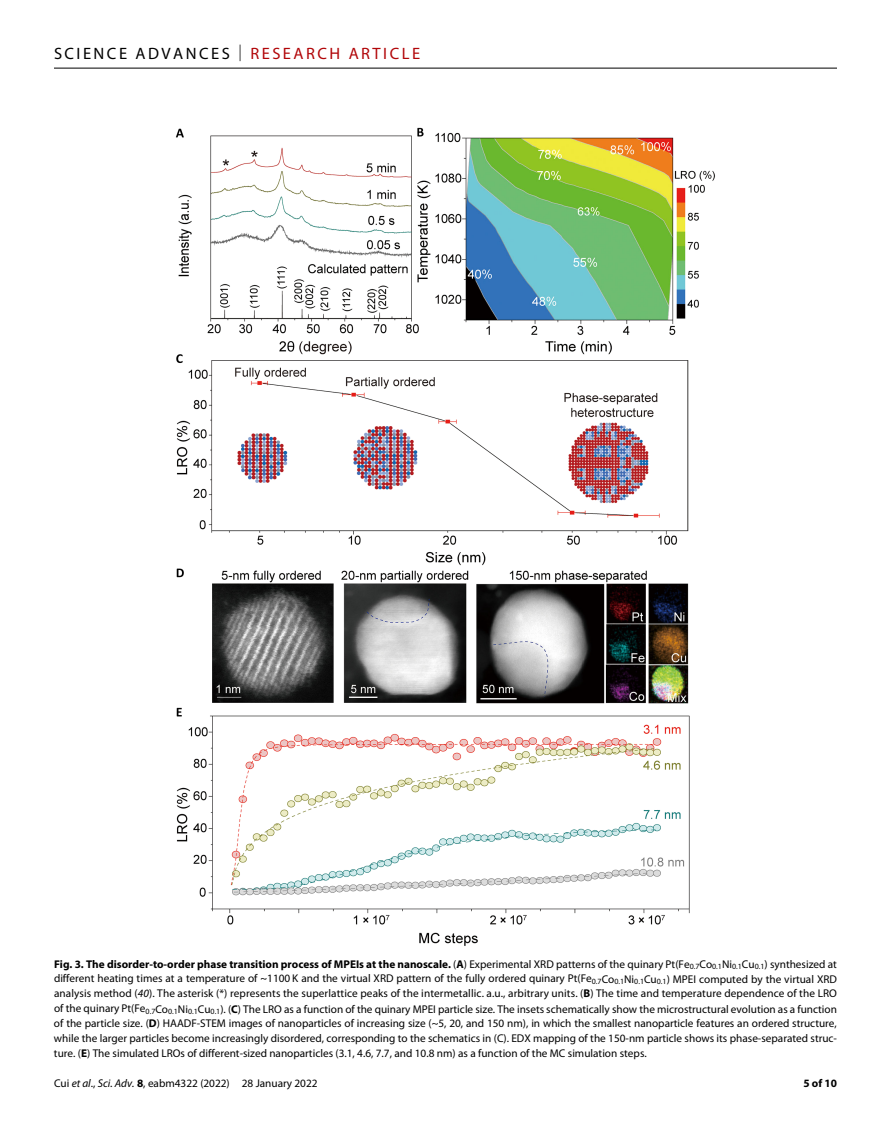
<style>
.page{position:relative;width:891px;height:1134px;background:#fff}
.page>*{position:absolute;margin:0;border:0;box-sizing:border-box;transform-origin:0 0}
.t1{font:16.5px "Myriad Pro";letter-spacing:.15em;color:#000}
.t2{font:11.25px/15px "Myriad Pro";color:#000;text-align:justify}
.t3{font:700 11.25px "Myriad Pro";color:#000}
.s1{font-weight:300}
.s2{color:#b10508}
.s3{font-weight:700}
.s4{font-style:italic}
</style>
<div class="page">
<hr style="left:54px;top:68px;width:783px;height:1px;background:#000">
<img style="left:176px;top:127px;width:539px;height:819px">
<h1 class="t1" style="left:54px;top:40px;width:368px">SCIENCE ADVANCES <span class="s1">|</span> <span class="s2">RESEARCH ARTICLE</span></h1>
<p class="t2" style="left:54px;top:956px;width:785px"><span class="s3">Fig. 3. The disorder-to-order phase transition process of MPEIs at the nanoscale.</span> (<span class="s3">A</span>) Experimental XRD patterns of the quinary Pt(Fe<sub>0.7</sub>Co<sub>0.1</sub>Ni<sub>0.1</sub>Cu<sub>0.1</sub>) synthesized at different heating times at a temperature of ~1100 K and the virtual XRD pattern of the fully ordered quinary Pt(Fe<sub>0.7</sub>Co<sub>0.1</sub>Ni<sub>0.1</sub>Cu<sub>0.1</sub>) MPEI computed by the virtual XRD analysis method (<span class="s4">40</span>). The asterisk (*) represents the superlattice peaks of the intermetallic. a.u., arbitrary units. (<span class="s3">B</span>) The time and temperature dependence of the LRO of the quinary Pt(Fe<sub>0.7</sub>Co<sub>0.1</sub>Ni<sub>0.1</sub>Cu<sub>0.1</sub>). (<span class="s3">C</span>) The LRO as a function of the quinary MPEI particle size. The insets schematically show the microstructural evolution as a function of the particle size. (<span class="s3">D</span>) HAADF-STEM images of nanoparticles of increasing size (~5, 20, and 150 nm), in which the smallest nanoparticle features an ordered structure, while the larger particles become increasingly disordered, corresponding to the schematics in (C). EDX mapping of the 150-nm particle shows its phase-separated struc&shy;ture. (<span class="s3">E</span>) The simulated LROs of different-sized nanoparticles (3.1, 4.6, 7.7, and 10.8 nm) as a function of the MC simulation steps.</p>
<p class="t2" style="left:54px;top:1076px;width:265px">Cui <span class="s4">et al</span>., <span class="s4">Sci. Adv.</span> <span class="s3">8</span>, eabm4322 (2022) 28 January 2022</p>
<p class="t3" style="left:803px;top:1074px;width:35px">5 of 10</p>
</div>
